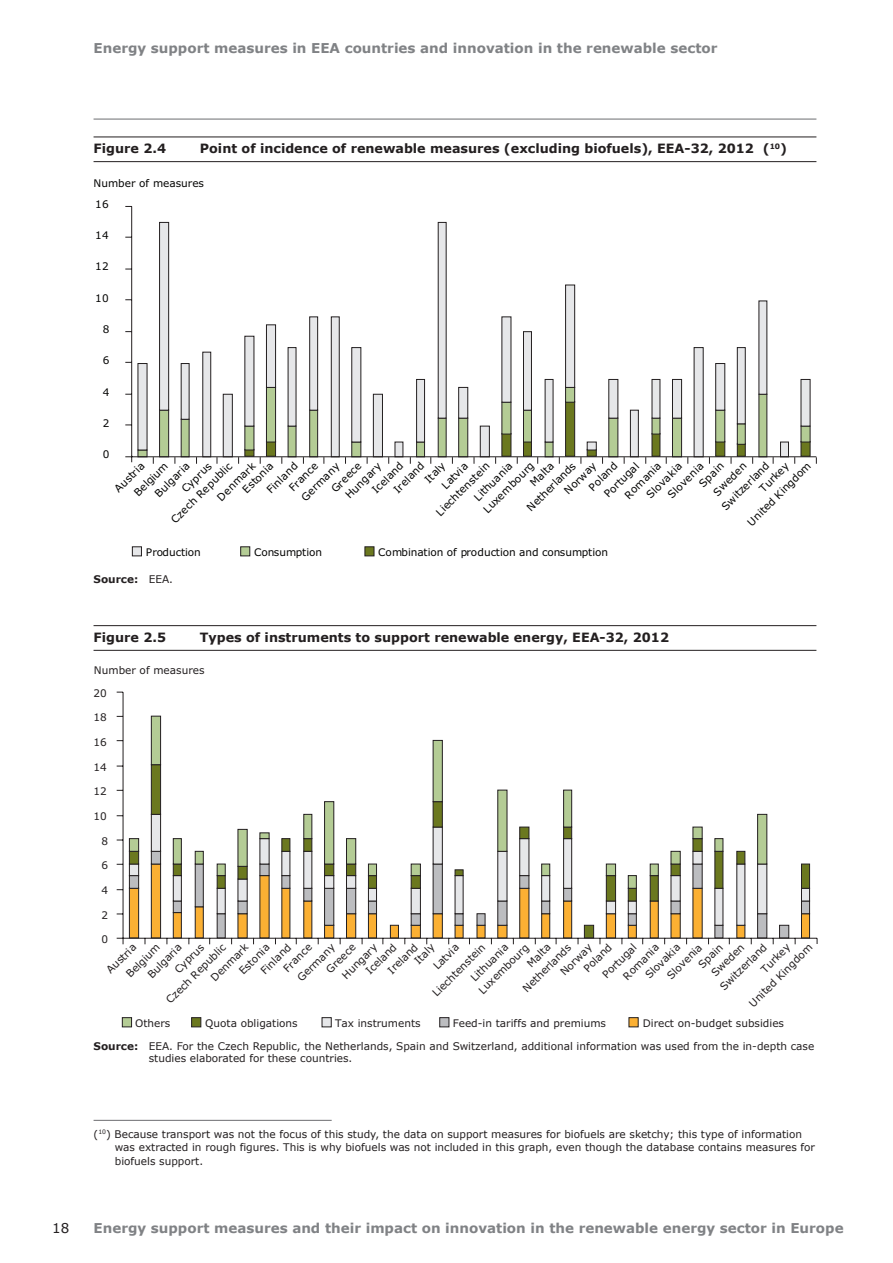
<style>
.page{position:relative;width:893px;height:1263px;background:#fff}
.page>*{position:absolute;margin:0;border:0;box-sizing:border-box;transform-origin:0 0}
.t1{font:700 13.5px "Verdana";color:#808285}
.t2{font:13.5px "Verdana";color:#231f20}
.Figure_Title{font:700 12.75px "Verdana";color:#231f20}
.Footnote{font:10.5px/13.5px "Verdana";color:#231f20}
.t3{font:10.5px/15.6px "Verdana";color:#050504}
.Note_Source{font:10.5px/12px "Verdana";color:#231f20}
.Note_Source-2{font:700 10.5px "Verdana";color:#231f20}
.s1{font-weight:400}
.s2{font-weight:700}
</style>
<div class="page">
<hr style="left:94px;top:119px;width:722px;height:1px;background:#6c6d70">
<hr style="left:94px;top:137px;width:722px;height:1px;background:#231f20">
<hr style="left:94px;top:161px;width:722px;height:1px;background:#231f20">
<hr style="left:94px;top:625px;width:722px;height:1px;background:#231f20">
<hr style="left:94px;top:650px;width:722px;height:1px;background:#231f20">
<svg style="left:138px;top:222px;width:672px;height:234px"></svg>
<hr style="left:131px;top:206px;width:1px;height:251px;background:#231f20">
<hr style="left:132px;top:456px;width:684px;height:1px;background:#231f20">
<svg style="left:238px;top:401px;width:572px;height:63px"></svg>
<svg style="left:125px;top:456px;width:7px;height:6px"></svg>
<div style="left:132px;top:547px;width:10px;height:9px;background:#e6e7e9;border:1px solid #231f20"></div>
<div style="left:240px;top:547px;width:10px;height:9px;background:#b4cc95;border:1px solid #231f20"></div>
<div style="left:365px;top:547px;width:9px;height:9px;background:#6b781f;border:1px solid #231f20"></div>
<svg style="left:129px;top:813px;width:681px;height:125px"></svg>
<svg style="left:129px;top:716px;width:638px;height:173px"></svg>
<hr style="left:123px;top:692px;width:1px;height:246px;background:#231f20">
<hr style="left:123px;top:938px;width:694px;height:1px;background:#231f20">
<svg style="left:117px;top:938px;width:7px;height:6px"></svg>
<div style="left:122px;top:1017px;width:10px;height:10px;background:#b4cc95;border:1px solid #231f20"></div>
<div style="left:191px;top:1017px;width:10px;height:10px;background:#6b781f;border:1px solid #231f20"></div>
<div style="left:322px;top:1017px;width:9px;height:10px;background:#e6e7e9;border:1px solid #231f20"></div>
<div style="left:440px;top:1017px;width:9px;height:10px;background:#bcbdc0;border:1px solid #231f20"></div>
<div style="left:629px;top:1017px;width:9px;height:10px;background:#fbb033;border:1px solid #231f20"></div>
<hr style="left:94px;top:1120px;width:238px;height:1px;background:#6c6d70">
<p class="t1" style="left:94px;top:39px;width:625px">Energy support measures in EEA countries and innovation in the renewable sector</p>
<p class="Figure_Title" style="left:94px;top:140px;width:74px">Figure 2.4</p>
<p class="Figure_Title" style="left:200px;top:140px;width:589px">Point of incidence of renewable measures (excluding biofuels), EEA-32, 2012 (<sup>10</sup>)</p>
<p class="t3" style="left:94px;top:175px;width:112px">Number of measures</p>
<p class="t3" style="left:95px;top:196px;width:15px">16</p>
<p class="t3" style="left:95px;top:227px;width:15px">14</p>
<p class="t3" style="left:95px;top:259px;width:15px">12</p>
<p class="t3" style="left:95px;top:290px;width:15px">10</p>
<p class="t3" style="left:103px;top:321px;width:8px">8</p>
<p class="t3" style="left:103px;top:353px;width:8px">6</p>
<p class="t3" style="left:103px;top:384px;width:8px">4</p>
<p class="t3" style="left:103px;top:415px;width:8px">2</p>
<p class="t3" style="left:103px;top:446px;width:8px">0</p>
<p class="t3" style="left:201px;top:481px;width:51px;line-height:16.8px;text-indent:-48px;rotate:-45deg">Czech Republic<br>Denmark</p>
<p class="t3" style="left:706px;top:491px;width:64px;text-indent:4px;rotate:-45deg">Sweden<br>Switzerland</p>
<p class="t3" style="left:585px;top:483px;width:37px;rotate:-45deg">Poland</p>
<p class="t3" style="left:390px;top:485px;width:40px;rotate:-45deg">Ireland</p>
<p class="t3" style="left:421px;top:475px;width:26px;rotate:-45deg">Italy</p>
<p class="t3" style="left:600px;top:490px;width:46px;rotate:-45deg">Portugal</p>
<p class="t3" style="left:368px;top:486px;width:41px;rotate:-45deg">Iceland</p>
<p class="t3" style="left:250px;top:473px;width:40px;line-height:17.2px;text-indent:-17px;rotate:-45deg">Estonia<br>Finland</p>
<p class="t3" style="left:512px;top:493px;width:66px;text-align:center;rotate:-45deg">Malta<br>Netherlands</p>
<p class="t3" style="left:560px;top:487px;width:42px;rotate:-45deg">Norway</p>
<p class="t3" style="left:167px;top:474px;width:39px;text-indent:-22px;rotate:-45deg">Bulgaria<br>Cyprus</p>
<p class="t3" style="left:733px;top:507px;width:86px;text-indent:32px;rotate:-45deg">Turkey<br>United Kingdom</p>
<p class="t3" style="left:297px;top:493px;width:51px;rotate:-45deg">Germany</p>
<p class="t3" style="left:341px;top:491px;width:47px;rotate:-45deg">Hungary</p>
<p class="t3" style="left:328px;top:485px;width:39px;rotate:-45deg">Greece</p>
<p class="t3" style="left:285px;top:484px;width:37px;rotate:-45deg">France</p>
<p class="t3" style="left:664px;top:491px;width:47px;rotate:-45deg">Slovenia</p>
<p class="t3" style="left:695px;top:480px;width:32px;rotate:-45deg">Spain</p>
<p class="t3" style="left:422px;top:498px;width:72px;line-height:15px;text-indent:23px;rotate:-45deg">Latvia<br>Liechtenstein</p>
<p class="t3" style="left:621px;top:491px;width:48px;rotate:-45deg">Romania</p>
<p class="t3" style="left:643px;top:490px;width:47px;rotate:-45deg">Slovakia</p>
<p class="t3" style="left:469px;top:495px;width:68px;line-height:15.1px;rotate:-45deg">Lithuania<br>Luxembourg</p>
<p class="t3" style="left:118px;top:477px;width:45px;line-height:16.5px;text-indent:-11px;rotate:-45deg">Austria<br>Belgium</p>
<p class="t3" style="left:146px;top:544px;width:56px">Production</p>
<p class="t3" style="left:254px;top:544px;width:69px">Consumption</p>
<p class="t3" style="left:378px;top:544px;width:231px">Combination of production and consumption</p>
<p class="Note_Source-2" style="left:94px;top:572px;width:81px">Source: <span class="s1">EEA.</span></p>
<p class="Figure_Title" style="left:94px;top:628px;width:74px">Figure 2.5</p>
<p class="Figure_Title" style="left:200px;top:628px;width:471px">Types of instruments to support renewable energy, EEA-32, 2012</p>
<p class="Footnote" style="left:94px;top:664px;width:112px">Number of measures</p>
<p class="Footnote" style="left:94px;top:686px;width:15px">20</p>
<p class="Footnote" style="left:94px;top:711px;width:15px">18</p>
<p class="Footnote" style="left:94px;top:735px;width:15px">16</p>
<p class="Footnote" style="left:94px;top:760px;width:15px">14</p>
<p class="Footnote" style="left:94px;top:785px;width:15px">12</p>
<p class="Footnote" style="left:94px;top:809px;width:15px">10</p>
<p class="Footnote" style="left:101px;top:834px;width:8px">8</p>
<p class="Footnote" style="left:101px;top:859px;width:8px">6</p>
<p class="Footnote" style="left:101px;top:883px;width:8px">4</p>
<p class="Footnote" style="left:101px;top:908px;width:8px">2</p>
<p class="Footnote" style="left:101px;top:933px;width:8px">0</p>
<p class="Footnote" style="left:208px;top:974px;width:50px;rotate:-45deg">Denmark</p>
<p class="Footnote" style="left:374px;top:956px;width:39px;line-height:15px;text-indent:-16px;rotate:-45deg">Iceland<br>Ireland</p>
<p class="Footnote" style="left:258px;top:967px;width:39px;rotate:-45deg">Finland</p>
<p class="Footnote" style="left:581px;top:965px;width:37px;rotate:-45deg">Poland</p>
<p class="Footnote" style="left:717px;top:984px;width:63px;rotate:-45deg">Switzerland</p>
<p class="Footnote" style="left:608px;top:961px;width:48px;line-height:15.9px;text-indent:-14px;rotate:-45deg">Portugal<br>Romania</p>
<p class="Footnote" style="left:163px;top:997px;width:81px;rotate:-45deg">Czech Republic</p>
<p class="Footnote" style="left:520px;top:985px;width:65px;rotate:-45deg">Netherlands</p>
<p class="Footnote" style="left:171px;top:966px;width:38px;rotate:-45deg">Cyprus</p>
<p class="Footnote" style="left:339px;top:972px;width:46px;rotate:-45deg">Hungary</p>
<p class="Footnote" style="left:294px;top:974px;width:50px;rotate:-45deg">Germany</p>
<p class="Footnote" style="left:417px;top:949px;width:33px;line-height:17.2px;text-indent:-10px;rotate:-45deg">Italy<br>Latvia</p>
<p class="Footnote" style="left:758px;top:966px;width:38px;rotate:-45deg">Turkey</p>
<p class="Footnote" style="left:557px;top:969px;width:41px;rotate:-45deg">Norway</p>
<p class="Footnote" style="left:280px;top:965px;width:37px;rotate:-45deg">France</p>
<p class="Footnote" style="left:323px;top:966px;width:38px;rotate:-45deg">Greece</p>
<p class="Footnote" style="left:708px;top:970px;width:43px;rotate:-45deg">Sweden</p>
<p class="Footnote" style="left:455px;top:962px;width:50px;line-height:16.4px;text-indent:-38px;rotate:-45deg">Liechtenstein<br>Lithuania</p>
<p class="Footnote" style="left:512px;top:949px;width:30px;line-height:15.6px;text-indent:-53px;rotate:-45deg">Luxembourg<br>Malta</p>
<p class="Footnote" style="left:110px;top:958px;width:44px;line-height:16.6px;text-indent:-11px;rotate:-45deg">Austria<br>Belgium</p>
<p class="Footnote" style="left:145px;top:971px;width:45px;rotate:-45deg">Bulgaria</p>
<p class="Footnote" style="left:695px;top:961px;width:31px;rotate:-45deg">Spain</p>
<p class="Footnote" style="left:642px;top:972px;width:46px;rotate:-45deg">Slovakia</p>
<p class="Footnote" style="left:746px;top:1000px;width:86px;rotate:-45deg">United Kingdom</p>
<p class="Footnote" style="left:236px;top:968px;width:40px;rotate:-45deg">Estonia</p>
<p class="Footnote" style="left:664px;top:972px;width:46px;rotate:-45deg">Slovenia</p>
<p class="Footnote" style="left:135px;top:1016px;width:37px">Others</p>
<p class="Footnote" style="left:205px;top:1016px;width:94px">Quota obligations</p>
<p class="Footnote" style="left:335px;top:1016px;width:87px">Tax instruments</p>
<p class="Footnote" style="left:453px;top:1016px;width:155px">Feed-in tariffs and premiums</p>
<p class="Footnote" style="left:643px;top:1016px;width:143px">Direct on-budget subsidies</p>
<p class="Note_Source" style="left:149px;top:1040px;width:667px;text-indent:-55px"><span class="s2">Source:</span> EEA. For the Czech Republic, the Netherlands, Spain and Switzerland, additional information was used from the in-depth case studies elaborated for these countries.</p>
<p class="Footnote" style="left:115px;top:1127px;width:702px;text-indent:-21px">(<sup>10</sup>) Because transport was not the focus of this study, the data on support measures for biofuels are sketchy; this type of information was extracted in rough figures. This is why biofuels was not included in this graph, even though the database contains measures for biofuels support.</p>
<p class="t2" style="left:52px;top:1218px;width:19px">18</p>
<p class="t1" style="left:94px;top:1219px;width:752px">Energy support measures and their impact on innovation in the renewable energy sector in Europe</p>
</div>
